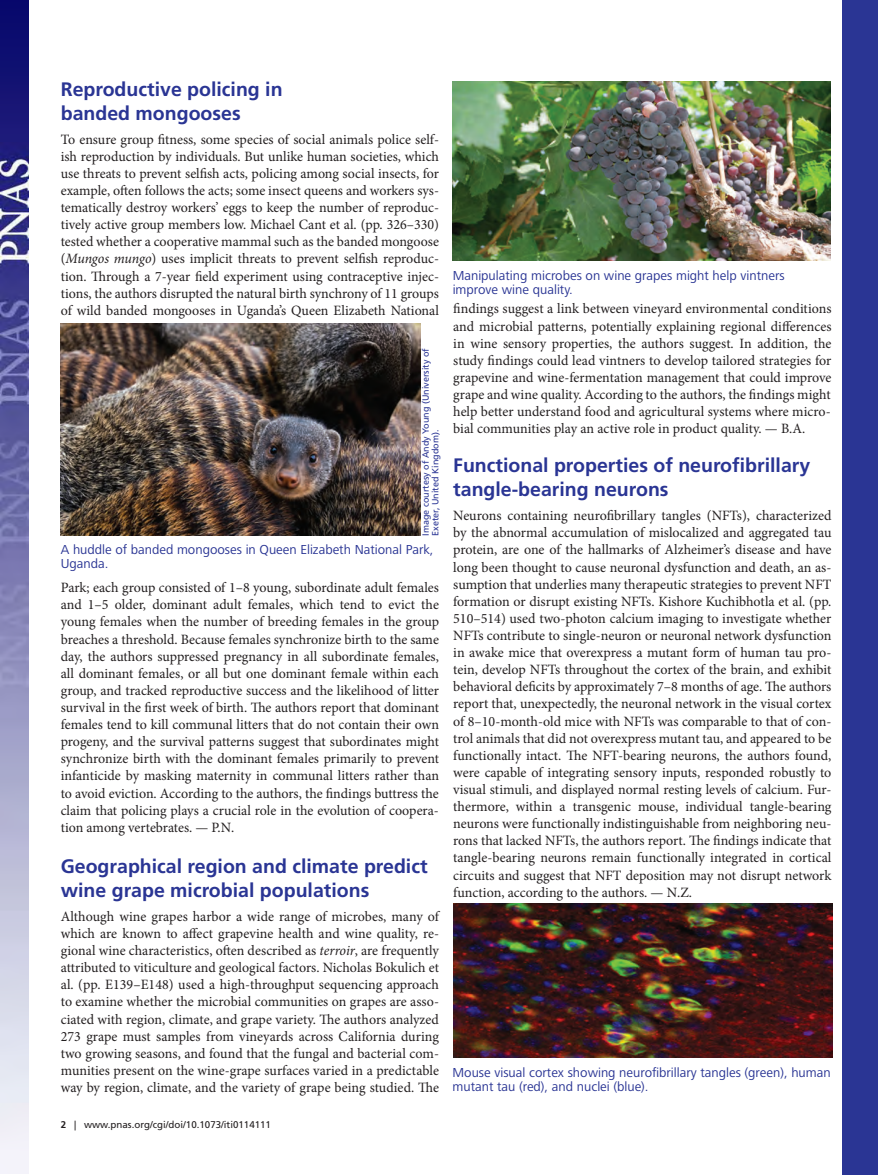
<style>
.page{position:relative;width:878px;height:1175px;background:#fff}
.page>*{position:absolute;margin:0;border:0;box-sizing:border-box;transform-origin:0 0}
.t1{font:700 19.5px/24px "Frutiger LT Std";color:#2a3594}
.t2{font:14.25px/17.1px "Minion Pro";color:#231f20;text-align:justify}
.t3{font:13.5px/14.2px "Frutiger Next LTCE";color:#2a3594}
.t4{font:9.75px "Frutiger LT Std";color:#231f20}
.t5{font:9px/9.8px "Frutiger LT Std";color:#2a3594}
.s1{font-style:italic}
.s2{font-weight:700}
</style>
<div class="page">
<img style="left:0;top:0;width:28px;height:1173px">
<div style="left:841px;top:0;width:37px;height:1174px;background:#2a3594"></div>
<img style="left:452px;top:81px;width:378px;height:179px">
<img style="left:61px;top:323px;width:359px;height:213px">
<img style="left:453px;top:903px;width:379px;height:155px">
<h1 class="t1" style="left:61px;top:77px;width:223px">Reproductive policing in banded mongooses</h1>
<p class="t2" style="left:61px;top:131px;width:380px">To ensure group fitness, some species of social animals police self&shy;ish reproduction by individuals. But unlike human societies, which use threats to prevent selfish acts, policing among social insects, for example, often follows the acts; some insect queens and workers sys&shy;tematically destroy workers’ eggs to keep the number of reproduc&shy;tively active group members low. Michael Cant et al. (pp. 326–330) tested whether a cooperative mammal such as the banded mongoose (<span class="s1">Mungos mungo</span>) uses implicit threats to prevent selfish reproduc&shy;tion. Through a 7-year field experiment using contraceptive injec&shy;tions, the authors disrupted the natural birth synchrony of 11 groups of wild banded mongooses in Uganda’s Queen Elizabeth National</p>
<p class="t5" style="left:421px;top:536px;width:189px;rotate:-90deg">Image courtesy of Andy Young (University of<br>Exeter, United Kingdom).</p>
<p class="t3" style="left:61px;top:542px;width:374px">A huddle of banded mongooses in Queen Elizabeth National Park,<br>Uganda.</p>
<p class="t2" style="left:61px;top:579px;width:380px">Park; each group consisted of 1–8 young, subordinate adult females and 1–5 older, dominant adult females, which tend to evict the young females when the number of breeding females in the group breaches a threshold. Because females synchronize birth to the same day, the authors suppressed pregnancy in all subordinate females, all dominant females, or all but one dominant female within each group, and tracked reproductive success and the likelihood of litter survival in the first week of birth. The authors report that dominant females tend to kill communal litters that do not contain their own progeny, and the survival patterns suggest that subordinates might synchronize birth with the dominant females primarily to prevent infanticide by masking maternity in communal litters rather than to avoid eviction. According to the authors, the findings buttress the claim that policing plays a crucial role in the evolution of coopera&shy;tion among vertebrates. — P.N.</p>
<h1 class="t1" style="left:61px;top:854px;width:368px">Geographical region and climate predict wine grape microbial populations</h1>
<p class="t2" style="left:61px;top:907px;width:380px">Although wine grapes harbor a wide range of microbes, many of which are known to affect grapevine health and wine quality, re&shy;gional wine characteristics, often described as <span class="s1">terroir</span>, are frequently attributed to viticulture and geological factors. Nicholas Bokulich et al. (pp. E139–E148) used a high-throughput sequencing approach to examine whether the microbial communities on grapes are asso&shy;ciated with region, climate, and grape variety. The authors analyzed 273 grape must samples from vineyards across California during two growing seasons, and found that the fungal and bacterial com&shy;munities present on the wine-grape surfaces varied in a predictable way by region, climate, and the variety of grape being studied. The</p>
<p class="t4" style="left:61px;top:1119px;width:212px"><span class="s2">2</span> | www.pnas.org/cgi/doi/10.1073/iti0114111</p>
<p class="t3" style="left:452px;top:268px;width:333px">Manipulating microbes on wine grapes might help vintners improve wine quality.</p>
<p class="t2" style="left:453px;top:300px;width:380px">findings suggest a link between vineyard environmental conditions and microbial patterns, potentially explaining regional differences in wine sensory properties, the authors suggest. In addition, the study findings could lead vintners to develop tailored strategies for grapevine and wine-fermentation management that could improve grape and wine quality. According to the authors, the findings might help better understand food and agricultural systems where micro&shy;bial communities play an active role in product quality. — B.A.</p>
<h1 class="t1" style="left:453px;top:453px;width:358px">Functional properties of neurofibrillary tangle-bearing neurons</h1>
<p class="t2" style="left:453px;top:507px;width:380px">Neurons containing neurofibrillary tangles (NFTs), characterized by the abnormal accumulation of mislocalized and aggregated tau protein, are one of the hallmarks of Alzheimer’s disease and have long been thought to cause neuronal dysfunction and death, an as&shy;sumption that underlies many therapeutic strategies to prevent NFT formation or disrupt existing NFTs. Kishore Kuchibhotla et al. (pp.<br>510–514) used two-photon calcium imaging to investigate whether NFTs contribute to single-neuron or neuronal network dysfunction in awake mice that overexpress a mutant form of human tau pro&shy;tein, develop NFTs throughout the cortex of the brain, and exhibit behavioral deficits by approximately 7–8 months of age. The authors report that, unexpectedly, the neuronal network in the visual cortex of 8–10-month-old mice with NFTs was comparable to that of con&shy;trol animals that did not overexpress mutant tau, and appeared to be functionally intact. The NFT-bearing neurons, the authors found, were capable of integrating sensory inputs, responded robustly to visual stimuli, and displayed normal resting levels of calcium. Fur&shy;thermore, within a transgenic mouse, individual tangle-bearing neurons were functionally indistinguishable from neighboring neu&shy;rons that lacked NFTs, the authors report. The findings indicate that tangle-bearing neurons remain functionally integrated in cortical circuits and suggest that NFT deposition may not disrupt network function, according to the authors. — N.Z.</p>
<p class="t3" style="left:452px;top:1065px;width:380px">Mouse visual cortex showing neurofibrillary tangles (green), human mutant tau (red), and nuclei (blue).</p>
</div>
